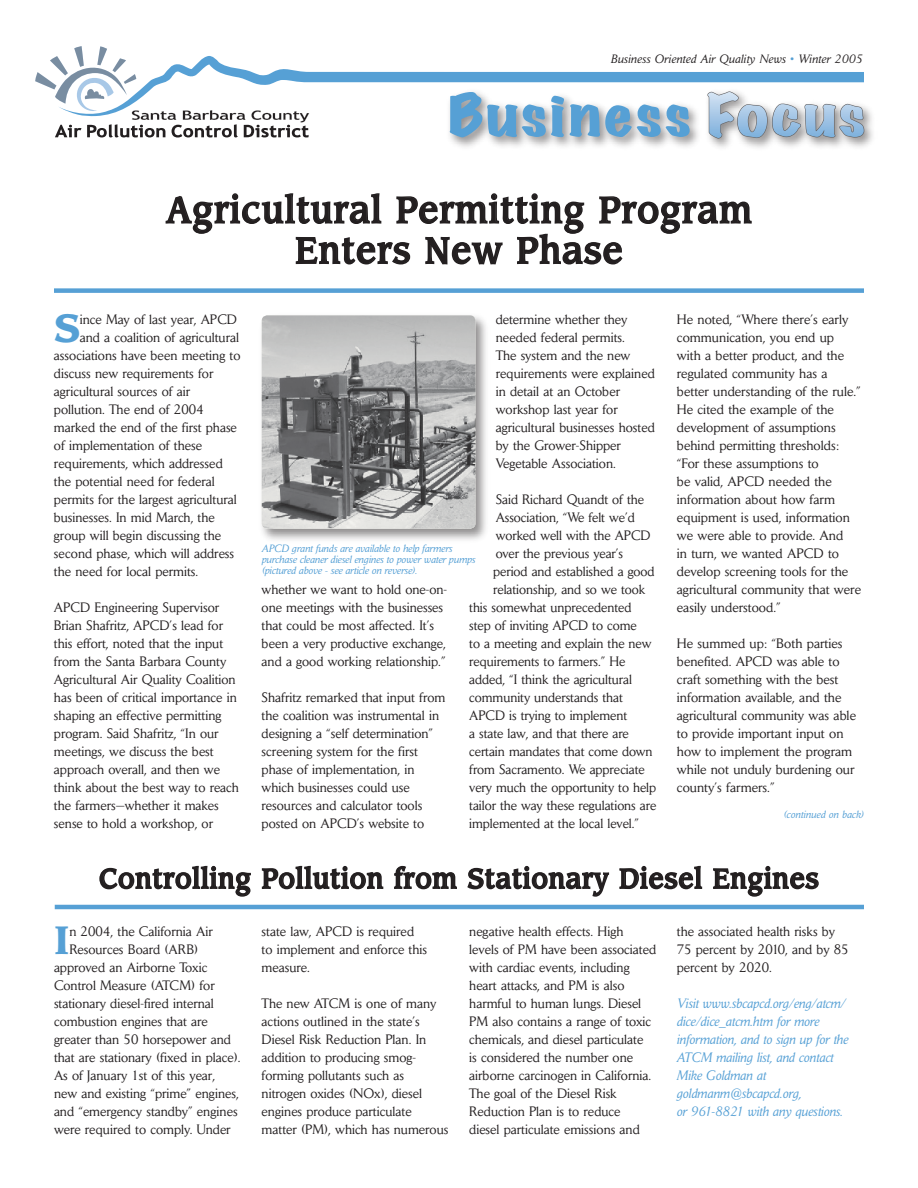
<style>
.page{position:relative;width:918px;height:1188px;background:#fff}
.page>*{position:absolute;margin:0;border:0;box-sizing:border-box;transform-origin:0 0}
.t1{font:expanded 51.75px "Marker Felt";letter-spacing:.04em;color:#56a0d5;scale:1.25 1}
.t2{font:700 38.85px "Leawood";color:#56a0d5}
.t3{font:500 36px/40.5px "Leawood";letter-spacing:.04em;color:#231f20;text-align:center;scale:.9 1}
.t4{font:500 27px "Leawood";letter-spacing:.04em;color:#231f20;scale:.9 1}
.t5{font:13.5px/18px "Daily News";color:#231f20}
.t6{font:13.5px "Daily News";color:#231f20;scale:.96 1}
.t7{font:italic 13.5px/18px "Daily News";color:#56a0d5}
.t8{font:italic 12px "Daily News";letter-spacing:.02em;color:#231f20}
.t9{font:italic 10.5px/11.1px "Daily News";color:#56a0d5}
.s1{color:#56a0d5}
.s2{color:#fff}
</style>
<div class="page">
<div style="left:54px;top:288px;width:810px;height:5px;background:#56a0d5"></div>
<svg style="left:165px;top:193px;width:587px;height:72px"></svg>
<svg style="left:99px;top:865px;width:152px;height:32px"></svg>
<svg style="left:261px;top:865px;width:123px;height:25px"></svg>
<svg style="left:394px;top:865px;width:63px;height:25px"></svg>
<svg style="left:467px;top:865px;width:143px;height:32px"></svg>
<svg style="left:619px;top:865px;width:84px;height:25px"></svg>
<svg style="left:713px;top:866px;width:106px;height:31px"></svg>
<hr style="left:55px;top:905px;width:809px;height:4px;background:#56a0d5">
<div style="left:257px;top:311px;width:234px;height:233px;background:#231f20;opacity:.5"></div>
<img style="left:262px;top:315px;width:213px;height:213px">
<svg style="left:309px;top:71px;width:554px;height:43px"></svg>
<svg style="left:35px;top:46px;width:274px;height:92px"></svg>
<div style="left:444px;top:87px;width:434px;height:65px;background:#231f20;opacity:.5"></div>
<svg style="left:707px;top:91px;width:158px;height:48px"></svg>
<p class="t8" style="left:611px;top:52px;width:253px">Business Oriented Air Quality News <span class="s1">•</span> Winter 2005</p>
<h1 class="t1" style="left:448px;top:88px;width:335px">Business <span class="s2">Focus</span></h1>
<h3 class="t3" style="left:166px;top:190px;width:652px">Agricultural Permitting Program<br>Enters New Phase</h3>
<h2 class="t2" style="left:54px;top:305px;width:27px">S</h2>
<p class="t5" style="left:80px;top:310px;width:159px">ince May of last year, APCD</p>
<p class="t5" style="left:80px;top:328px;width:161px">and a coalition of agricultural</p>
<p class="t5" style="left:54px;top:346px;width:188px">associations have been meeting to</p>
<p class="t5" style="left:54px;top:364px;width:161px">discuss new requirements for</p>
<p class="t5" style="left:54px;top:382px;width:138px">agricultural sources of air</p>
<p class="t5" style="left:54px;top:400px;width:151px">pollution. The end of 2004</p>
<p class="t5" style="left:54px;top:418px;width:184px">marked the end of the first phase</p>
<p class="t5" style="left:54px;top:436px;width:149px">of implementation of these</p>
<p class="t5" style="left:54px;top:454px;width:170px">requirements, which addressed</p>
<p class="t5" style="left:54px;top:472px;width:162px">the potential need for federal</p>
<p class="t5" style="left:54px;top:490px;width:184px">permits for the largest agricultural</p>
<p class="t5" style="left:54px;top:508px;width:162px">businesses. In mid March, the</p>
<p class="t5" style="left:54px;top:526px;width:169px">group will begin discussing the</p>
<p class="t5" style="left:54px;top:544px;width:182px">second phase, which will address</p>
<p class="t5" style="left:54px;top:562px;width:146px">the need for local permits.</p>
<p class="t5" style="left:54px;top:598px;width:186px">APCD Engineering Supervisor<br>Brian Shafritz, APCD’s lead for this effort, noted that the input from the Santa Barbara County<br>Agricultural Air Quality Coalition has been of critical importance in shaping an effective permitting program. Said Shafritz, “In our meetings, we discuss the best approach overall, and then we think about the best way to reach the farmers—whether it makes sense to hold a workshop, or</p>
<p class="t5" style="left:496px;top:310px;width:161px">determine whether they needed federal permits.<br>The system and the new requirements were explained in detail at an October workshop last year for agricultural businesses hosted by the Grower-Shipper<br>Vegetable Association.</p>
<p class="t6" style="left:496px;top:491px;width:156px">Said Richard Quandt of the</p>
<p class="t6" style="left:496px;top:509px;width:146px">Association, “We felt we’d</p>
<p class="t6" style="left:496px;top:527px;width:163px">worked well with the APCD</p>
<p class="t6" style="left:496px;top:545px;width:134px">over the previous year’s</p>
<p class="t6" style="left:493px;top:563px;width:170px">period and established a good</p>
<p class="t6" style="left:493px;top:581px;width:160px">relationship, and so we took</p>
<p class="t6" style="left:469px;top:599px;width:171px">this somewhat unprecedented</p>
<p class="t6" style="left:469px;top:617px;width:176px">step of inviting APCD to come</p>
<p class="t6" style="left:469px;top:635px;width:191px">to a meeting and explain the new</p>
<p class="t6" style="left:469px;top:653px;width:164px">requirements to farmers.” He</p>
<p class="t6" style="left:469px;top:671px;width:171px">added, “I think the agricultural</p>
<p class="t6" style="left:469px;top:689px;width:162px">community understands that</p>
<p class="t6" style="left:469px;top:707px;width:166px">APCD is trying to implement</p>
<p class="t6" style="left:469px;top:725px;width:168px">a state law, and that there are</p>
<p class="t6" style="left:469px;top:743px;width:193px">certain mandates that come down</p>
<p class="t6" style="left:469px;top:761px;width:184px">from Sacramento. We appreciate</p>
<p class="t6" style="left:469px;top:779px;width:196px">very much the opportunity to help</p>
<p class="t6" style="left:469px;top:797px;width:196px">tailor the way these regulations are</p>
<p class="t6" style="left:469px;top:815px;width:178px">implemented at the local level.”</p>
<p class="t9" style="left:262px;top:543px;width:215px">APCD grant funds are available to help farmers purchase cleaner diesel engines to power water pumps (pictured above - see article on reverse).</p>
<p class="t5" style="left:262px;top:580px;width:187px">whether we want to hold one-on&shy;one meetings with the businesses that could be most affected. It’s been a very productive exchange, and a good working relationship.”</p>
<p class="t5" style="left:262px;top:688px;width:185px">Shafritz remarked that input from the coalition was instrumental in designing a “self determination” screening system for the first phase of implementation, in which businesses could use resources and calculator tools posted on APCD’s website to</p>
<p class="t5" style="left:677px;top:310px;width:186px">He noted, “Where there’s early communication, you end up with a better product, and the regulated community has a better understanding of the rule.”<br>He cited the example of the development of assumptions behind permitting thresholds: “For these assumptions to<br>be valid, APCD needed the information about how farm equipment is used, information we were able to provide. And<br>in turn, we wanted APCD to develop screening tools for the agricultural community that were easily understood.”</p>
<p class="t5" style="left:677px;top:634px;width:181px">He summed up: “Both parties benefited. APCD was able to craft something with the best information available, and the agricultural community was able to provide important input on how to implement the program while not unduly burdening our county’s farmers.”</p>
<p class="t9" style="left:783px;top:809px;width:82px">(continued on back)</p>
<h3 class="t4" style="left:99px;top:862px;width:801px">Controlling Pollution from Stationary Diesel Engines</h3>
<h2 class="t2" style="left:54px;top:917px;width:17px">I</h2>
<p class="t5" style="left:69px;top:922px;width:145px">n 2004, the California Air</p>
<p class="t5" style="left:69px;top:940px;width:130px">Resources Board (ARB)</p>
<p class="t5" style="left:54px;top:958px;width:155px">approved an Airborne Toxic</p>
<p class="t5" style="left:54px;top:976px;width:162px">Control Measure (ATCM) for</p>
<p class="t5" style="left:54px;top:994px;width:161px">stationary diesel-fired internal</p>
<p class="t5" style="left:54px;top:1012px;width:155px">combustion engines that are</p>
<p class="t5" style="left:54px;top:1030px;width:178px">greater than 50 horsepower and</p>
<p class="t5" style="left:54px;top:1048px;width:188px">that are stationary (fixed in place).</p>
<p class="t5" style="left:54px;top:1066px;width:163px">As of January 1st of this year,</p>
<p class="t5" style="left:54px;top:1084px;width:186px">new and existing “prime” engines,</p>
<p class="t5" style="left:54px;top:1102px;width:185px">and “emergency standby” engines</p>
<p class="t5" style="left:54px;top:1120px;width:178px">were required to comply. Under</p>
<p class="t5" style="left:262px;top:922px;width:167px">state law, APCD is required to implement and enforce this measure.</p>
<p class="t5" style="left:262px;top:994px;width:188px">The new ATCM is one of many actions outlined in the state’s<br>Diesel Risk Reduction Plan. In addition to producing smog&shy;forming pollutants such as nitrogen oxides (NOx), diesel engines produce particulate matter (PM), which has numerous</p>
<p class="t5" style="left:469px;top:922px;width:189px">negative health effects. High<br>levels of PM have been associated with cardiac events, including heart attacks, and PM is also harmful to human lungs. Diesel<br>PM also contains a range of toxic chemicals, and diesel particulate<br>is considered the number one airborne carcinogen in California.<br>The goal of the Diesel Risk<br>Reduction Plan is to reduce<br>diesel particulate emissions and</p>
<p class="t5" style="left:677px;top:922px;width:173px">the associated health risks by<br>75 percent by 2010, and by 85 percent by 2020.</p>
<p class="t7" style="left:677px;top:994px;width:173px">Visit www.sbcapcd.org/eng/atcm/ dice/dice_atcm.htm for more information, and to sign up for the<br>ATCM mailing list, and contact<br>Mike Goldman at goldmanm@sbcapcd.org,<br>or 961-8821 with any questions.</p>
</div>
